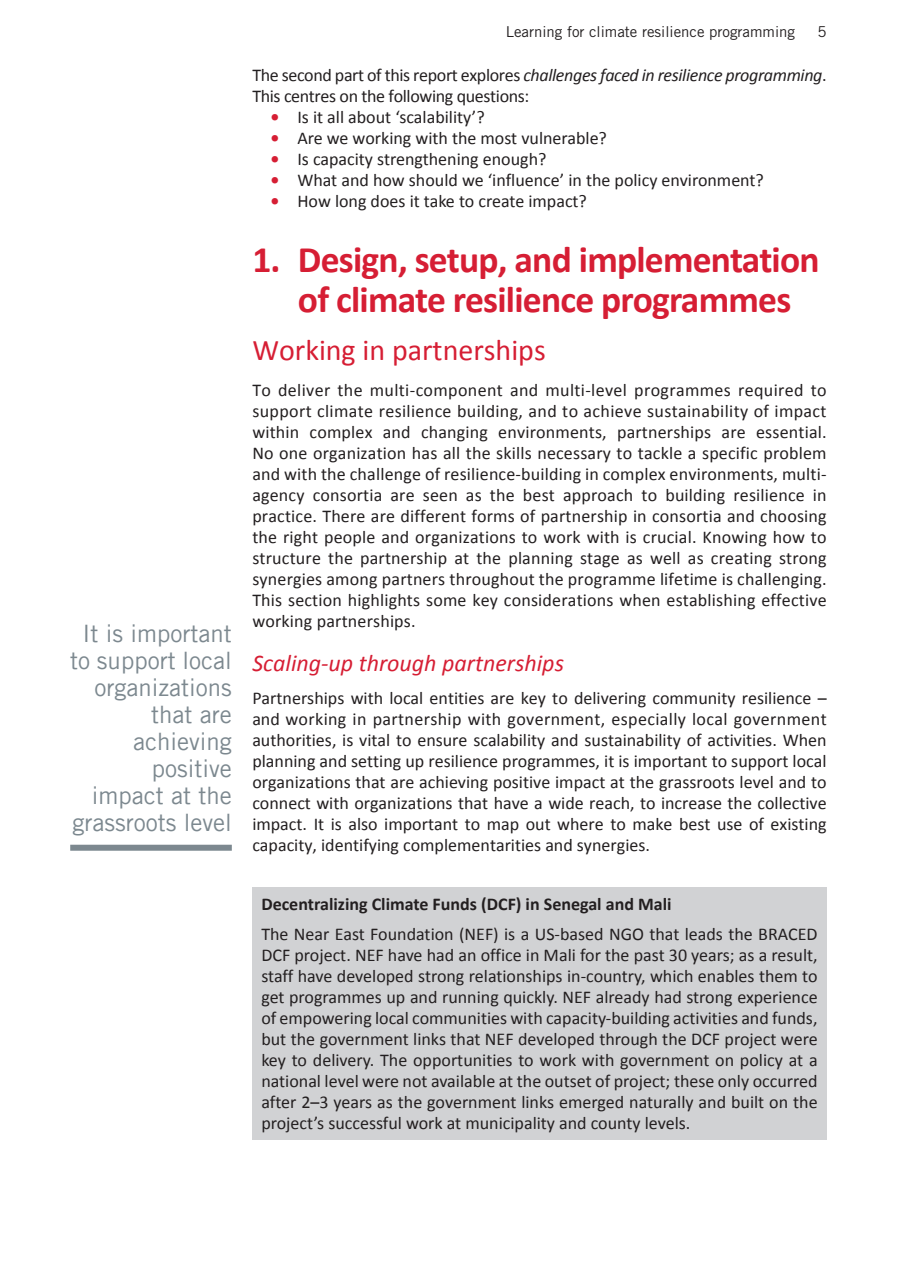
<style>
.page{position:relative;width:897px;height:1267px;background:#fff}
.page>*{position:absolute;margin:0;border:0;box-sizing:border-box;transform-origin:0 0}
.t1{font:700 37.5px/40.5px "Calibri";letter-spacing:-.02em;color:#d61e34;text-align:center}
.t2{font:30px "Calibri";color:#d61e34}
.t3{font:24px/27px "Trade Gothic";color:#7c888f;text-align:right}
.t4{font:italic 24px "Calibri";color:#d61e34}
.t5{font:18px/21px "Calibri";color:#231f20;text-align:justify}
.t6{font:18px/21px "Calibri";letter-spacing:-.02em;color:#231f20}
.t7{font:700 18px "Calibri";color:#231f20}
.t8{font:15px "Trade Gothic LT Std";color:#231f20}
.s1{font-style:italic}
.s2{font-weight:700;color:#d61e34}
</style>
<div class="page">
<div style="left:252px;top:887px;width:574px;height:252px;background:#d1d2d4"></div>
<div style="left:70px;top:844px;width:162px;height:6px;background:#7c888f"></div>
<h3 class="t3" style="left:70px;top:619px;width:163px">It is important to support local organizations that are achieving positive<br>impact at the grassroots level</h3>
<p class="t8" style="left:505px;top:26px;width:291px">Learning for climate resilience programming</p>
<p class="t8" style="left:817px;top:26px;width:11px">5</p>
<p class="t6" style="left:252px;top:66px;width:576px">The second part of this report explores <span class="s1">challenges faced in resilience programming</span>.<br>This centres on the following questions:</p>
<p class="t5" style="left:270px;top:108px;width:216px"><span class="s2">•</span> Is it all about ‘scalability’?</p>
<p class="t5" style="left:270px;top:129px;width:338px"><span class="s2">•</span> Are we working with the most vulnerable?</p>
<p class="t5" style="left:270px;top:150px;width:277px"><span class="s2">•</span> Is capacity strengthening enough?</p>
<p class="t5" style="left:270px;top:171px;width:495px"><span class="s2">•</span> What and how should we ‘influence’ in the policy environment?</p>
<p class="t5" style="left:270px;top:192px;width:318px"><span class="s2">•</span> How long does it take to create impact?</p>
<h1 class="t1" style="left:252px;top:242px;width:568px">1. Design, setup, and implementation of climate resilience programmes</h1>
<h2 class="t2" style="left:252px;top:338px;width:295px">Working in partnerships</h2>
<p class="t5" style="left:252px;top:381px;width:575px">To deliver the multi-component and multi-level programmes required to support climate resilience building, and to achieve sustainability of impact within complex and changing environments, partnerships are essential.<br>No one organization has all the skills necessary to tackle a specific problem and with the challenge of resilience-building in complex environments, multi&shy;agency consortia are seen as the best approach to building resilience in practice. There are different forms of partnership in consortia and choosing the right people and organizations to work with is crucial. Knowing how to structure the partnership at the planning stage as well as creating strong synergies among partners throughout the programme lifetime is challenging.<br>This section highlights some key considerations when establishing effective working partnerships.</p>
<h3 class="t4" style="left:252px;top:653px;width:313px">Scaling-up through partnerships</h3>
<p class="t5" style="left:252px;top:689px;width:575px">Partnerships with local entities are key to delivering community resilience – and working in partnership with government, especially local government authorities, is vital to ensure scalability and sustainability of activities. When planning and setting up resilience programmes, it is important to support local organizations that are achieving positive impact at the grassroots level and to connect with organizations that have a wide reach, to increase the collective impact. It is also important to map out where to make best use of existing capacity, identifying complementarities and synergies.</p>
<p class="t7" style="left:261px;top:896px;width:411px">Decentralizing Climate Funds (DCF) in Senegal and Mali</p>
<p class="t5" style="left:261px;top:924px;width:557px">The Near East Foundation (NEF) is a US-based NGO that leads the BRACED DCF project. NEF have had an office in Mali for the past 30 years; as a result, staff have developed strong relationships in-country, which enables them to get programmes up and running quickly. NEF already had strong experience of empowering local communities with capacity-building activities and funds, but the government links that NEF developed through the DCF project were key to delivery. The opportunities to work with government on policy at a national level were not available at the outset of project; these only occurred after 2–3 years as the government links emerged naturally and built on the project’s successful work at municipality and county levels.</p>
</div>
